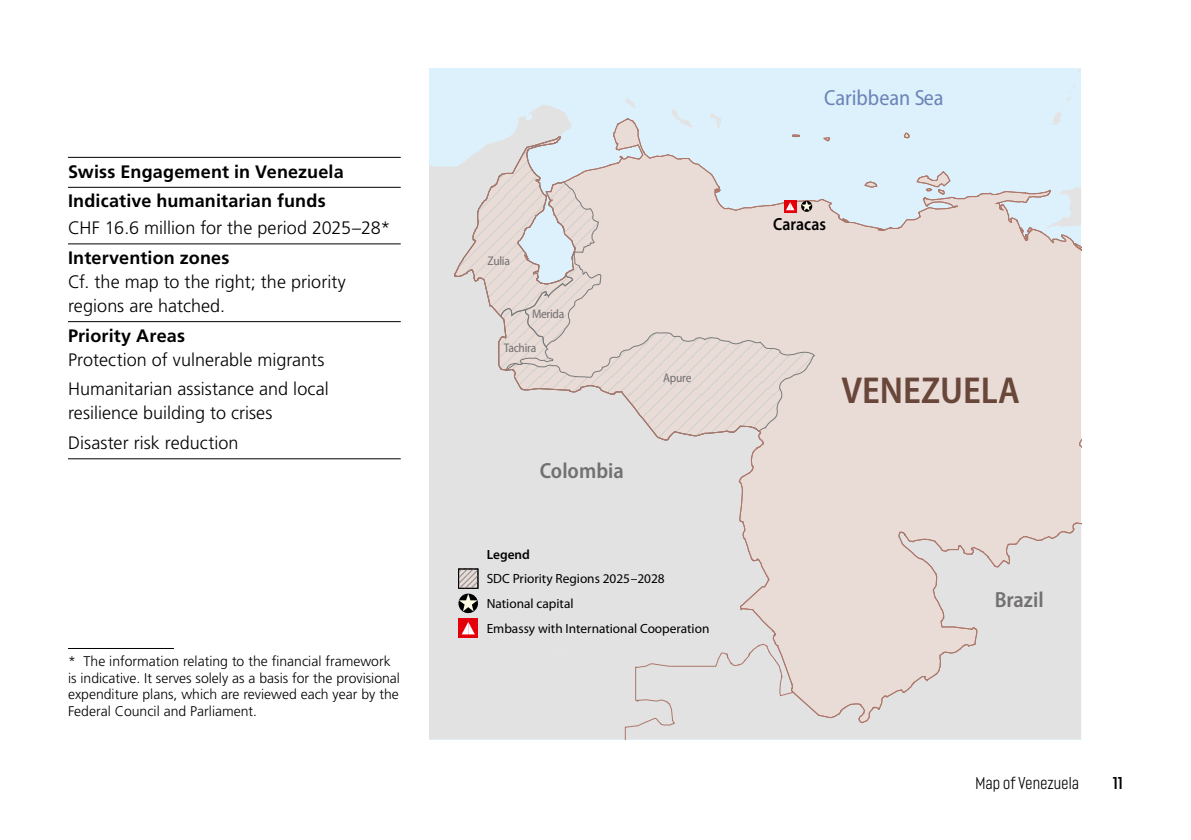
<style>
.page{position:relative;width:1191px;height:840px;background:#fff}
.page>*{position:absolute;margin:0;border:0;box-sizing:border-box;transform-origin:0 0}
.t1{font:600 semi-condensed 37.6px "Myriad Pro";color:#68463a}
.t2{font:600 semi-condensed 22px "Myriad Pro";color:#727071}
.t3{font:semi-condensed 22px "Myriad Pro";color:#6b84b6}
.t4{font:300 18px/29.6px "Frutiger LT Pro";color:#000}
.t5{font:700 18px/29.6px "Frutiger LT Pro";letter-spacing:.01em;color:#000}
.t6{font:600 17.6px "Myriad Pro";color:#000;scale:.9 1}
.t7{font:16px "Lutschine Regular Conx 2";letter-spacing:.015em;color:#000}
.t8{font:16px "Lutschine Bold Conx 2";color:#000}
.t9{font:300 14px/16.8px "Frutiger LT Pro";color:#000}
.t10{font:13.4px/24.8px "Myriad Pro";color:#000}
.t11{font:600 13.4px "Myriad Pro";color:#000}
.t12{font:semi-condensed 12.6px "Myriad Pro";letter-spacing:-.02em;color:#727071}
</style>
<div class="page">
<div style="left:429px;top:68px;width:652px;height:670px;background:#ddf1fd"></div>
<div style="left:793px;top:723px;width:288px;height:15px;background:#e3e2e2"></div>
<div style="left:429px;top:165px;width:25px;height:478px;background:#e3e2e2"></div>
<svg style="left:1054px;top:69px;width:26px;height:49px"></svg>
<div style="left:429px;top:643px;width:364px;height:95px;background:#e3e2e2"></div>
<svg style="left:454px;top:118px;width:627px;height:605px;background:#e4dedd"></svg>
<svg style="left:454px;top:98px;width:361px;height:342px"></svg>
<hr style="left:68px;top:157px;width:333px;height:1px;background:#000">
<hr style="left:68px;top:187px;width:333px;height:1px;background:#000">
<hr style="left:68px;top:243px;width:333px;height:1px;background:#000">
<hr style="left:68px;top:321px;width:333px;height:1px;background:#000">
<hr style="left:68px;top:458px;width:333px;height:1px;background:#000">
<hr style="left:68px;top:647px;width:106px;height:1px;background:#000">
<div style="left:458px;top:618px;width:20px;height:19px;background:#e3000b"></div>
<svg style="left:462px;top:622px;width:13px;height:12px"></svg>
<svg style="left:460px;top:570px;width:16px;height:16px"></svg>
<div style="left:458px;top:568px;width:20px;height:20px;border:1px solid #000"></div>
<svg style="left:458px;top:593px;width:20px;height:19px"></svg>
<svg style="left:459px;top:593px;width:18px;height:18px"></svg>
<p class="t5" style="left:68px;top:157px;width:277px">Swiss Engagement in Venezuela<br>Indicative humanitarian funds</p>
<p class="t4" style="left:68px;top:213px;width:324px">CHF 16.6 million for the period 2025–28*</p>
<p class="t5" style="left:68px;top:243px;width:163px">Intervention zones</p>
<p class="t4" style="left:68px;top:270px;width:279px;line-height:24px">Cf. the map to the right; the priority regions are hatched.</p>
<p class="t5" style="left:68px;top:320px;width:119px">Priority Areas</p>
<p class="t4" style="left:68px;top:344px;width:262px">Protection of vulnerable migrants<br>Humanitarian assistance and local</p>
<p class="t4" style="left:68px;top:398px;width:206px">resilience building to crises<br>Disaster risk reduction</p>
<p class="t9" style="left:68px;top:652px;width:333px">* The information relating to the financial framework is indicative. It serves solely as a basis for the provisional expenditure plans, which are reviewed each year by the Federal Council and Parliament.</p>
<p class="t12" style="left:487px;top:254px;width:24px">Zulia</p>
<p class="t12" style="left:532px;top:307px;width:34px">Merida</p>
<p class="t12" style="left:504px;top:340px;width:34px">Tachira</p>
<p class="t2" style="left:540px;top:458px;width:86px">Colombia</p>
<p class="t12" style="left:663px;top:371px;width:30px">Apure</p>
<p class="t11" style="left:487px;top:546px;width:45px">Legend</p>
<p class="t10" style="left:487px;top:566px;width:224px">SDC Priority Regions 2025–2028<br>National capital<br>Embassy with International Cooperation</p>
<p class="t3" style="left:824px;top:85px;width:121px">Caribbean Sea</p>
<p class="t6" style="left:773px;top:214px;width:60px">Caracas</p>
<h1 class="t1" style="left:841px;top:369px;width:180px">VENEZUELA</h1>
<p class="t2" style="left:994px;top:587px;width:51px">Brazil</p>
<p class="t7" style="left:975px;top:772px;width:105px">Map of Venezuela</p>
<p class="t8" style="left:1113px;top:772px;width:11px">11</p>
</div>
